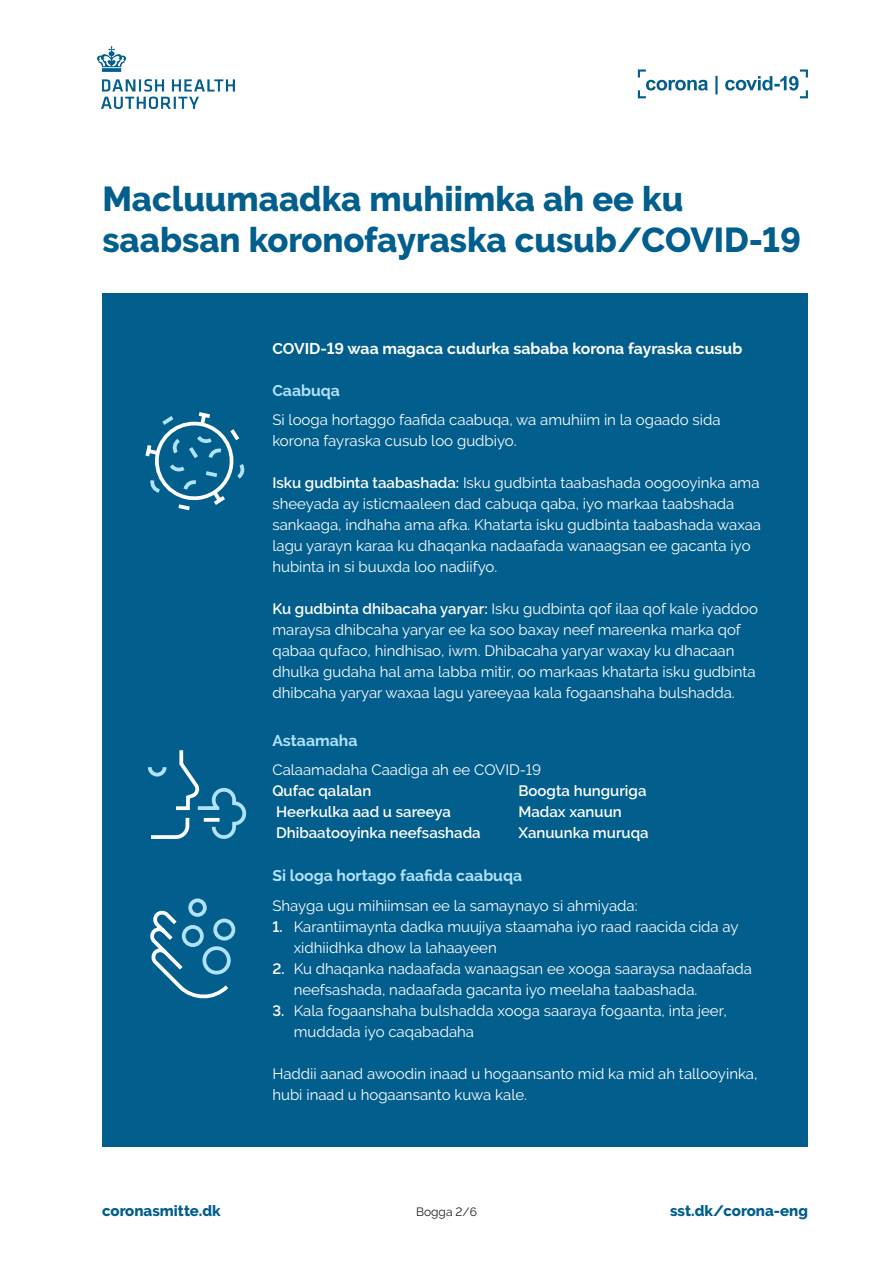
<style>
.page{position:relative;width:893px;height:1263px;background:#fff}
.page>*{position:absolute;margin:0;border:0;box-sizing:border-box;transform-origin:0 0}
.t1{font:800 34.5px/40.5px "Raleway";color:#015e8d}
.t2{font:700 15.75px "Raleway";color:#fff}
.t3{font:700 15.75px "Raleway";color:#b2e2f9}
.t4{font:15px/21px "Raleway";color:#fff}
.t5{font:600 15px "Raleway";color:#fff}
.t6{font:800 15px "Raleway";color:#015e8d}
.t7{font:12px "Raleway";color:#231f20}
.s1{font-weight:600}
</style>
<div class="page">
<div style="left:102px;top:293px;width:706px;height:854px;background:#015e8d"></div>
<svg style="left:638px;top:69px;width:170px;height:29px"></svg>
<svg style="left:147px;top:750px;width:100px;height:89px"></svg>
<svg style="left:150px;top:898px;width:86px;height:101px"></svg>
<svg style="left:145px;top:412px;width:99px;height:99px"></svg>
<img style="left:98px;top:46px;width:137px;height:63px">
<h1 class="t1" style="left:102px;top:179px;width:700px">Macluumaadka muhiimka ah ee ku saabsan koronofayraska cusub/COVID-19</h1>
<p class="t2" style="left:272px;top:339px;width:471px">COVID-19 waa magaca cudurka sababa korona fayraska cusub</p>
<p class="t3" style="left:272px;top:381px;width:69px">Caabuqa</p>
<p class="t4" style="left:272px;top:409px;width:450px">Si looga hortaggo faafida caabuqa, wa amuhiim in la ogaado sida korona fayraska cusub loo gudbiyo.</p>
<p class="t4" style="left:272px;top:472px;width:490px"><span class="s1">Isku gudbinta taabashada:</span> Isku gudbinta taabashada oogooyinka ama sheeyada ay isticmaaleen dad cabuqa qaba, iyo markaa taabshada sankaaga, indhaha ama afka. Khatarta isku gudbinta taabashada waxaa lagu yarayn karaa ku dhaqanka nadaafada wanaagsan ee gacanta iyo hubinta in si buuxda loo nadiifyo.</p>
<p class="t4" style="left:272px;top:598px;width:487px"><span class="s1">Ku gudbinta dhibacaha yaryar:</span> Isku gudbinta qof ilaa qof kale iyaddoo maraysa dhibcaha yaryar ee ka soo baxay neef mareenka marka qof qabaa qufaco, hindhisao, iwm. Dhibacaha yaryar waxay ku dhacaan dhulka gudaha hal ama labba mitir, oo markaas khatarta isku gudbinta dhibcaha yaryar waxaa lagu yareeyaa kala fogaanshaha bulshadda.</p>
<p class="t3" style="left:272px;top:731px;width:87px">Astaamaha</p>
<p class="t4" style="left:272px;top:759px;width:270px">Calaamadaha Caadiga ah ee COVID-19</p>
<p class="t5" style="left:272px;top:782px;width:100px">Qufac qalalan</p>
<p class="t5" style="left:518px;top:782px;width:130px">Boogta hunguriga</p>
<p class="t5" style="left:272px;top:803px;width:180px">➢ Heerkulka aad u sareeya</p>
<p class="t5" style="left:518px;top:803px;width:105px">Madax xanuun</p>
<p class="t5" style="left:272px;top:824px;width:210px">➢ Dhibaatooyinka neefsashada</p>
<p class="t5" style="left:518px;top:824px;width:132px">Xanuunka muruqa</p>
<p class="t3" style="left:272px;top:866px;width:251px">Si looga hortago faafida caabuqa</p>
<p class="t4" style="left:272px;top:895px;width:367px">Shayga ugu mihiimsan ee la samaynayo si ahmiyada:</p>
<p class="t4" style="left:294px;top:916px;width:447px;text-indent:-21px"><span class="s1">1.</span> Karantiimaynta dadka muujiya staamaha iyo raad raacida cida ay xidhiidhka dhow la lahaayeen</p>
<p class="t4" style="left:294px;top:958px;width:460px;text-indent:-21px"><span class="s1">2.</span> Ku dhaqanka nadaafada wanaagsan ee xooga saaraysa nadaafada neefsashada, nadaafada gacanta iyo meelaha taabashada.</p>
<p class="t4" style="left:294px;top:1000px;width:435px;text-indent:-21px"><span class="s1">3.</span> Kala fogaanshaha bulshadda xooga saaraya fogaanta, inta jeer, muddada iyo caqabadaha</p>
<p class="t4" style="left:272px;top:1063px;width:487px">Haddii aanad awoodin inaad u hogaansanto mid ka mid ah tallooyinka, hubi inaad u hogaansanto kuwa kale.</p>
<p class="t6" style="left:102px;top:1202px;width:120px">coronasmitte.dk</p>
<p class="t7" style="left:416px;top:1205px;width:62px">Bogga 2/6</p>
<p class="t6" style="left:670px;top:1202px;width:139px">sst.dk/corona-eng</p>
</div>
